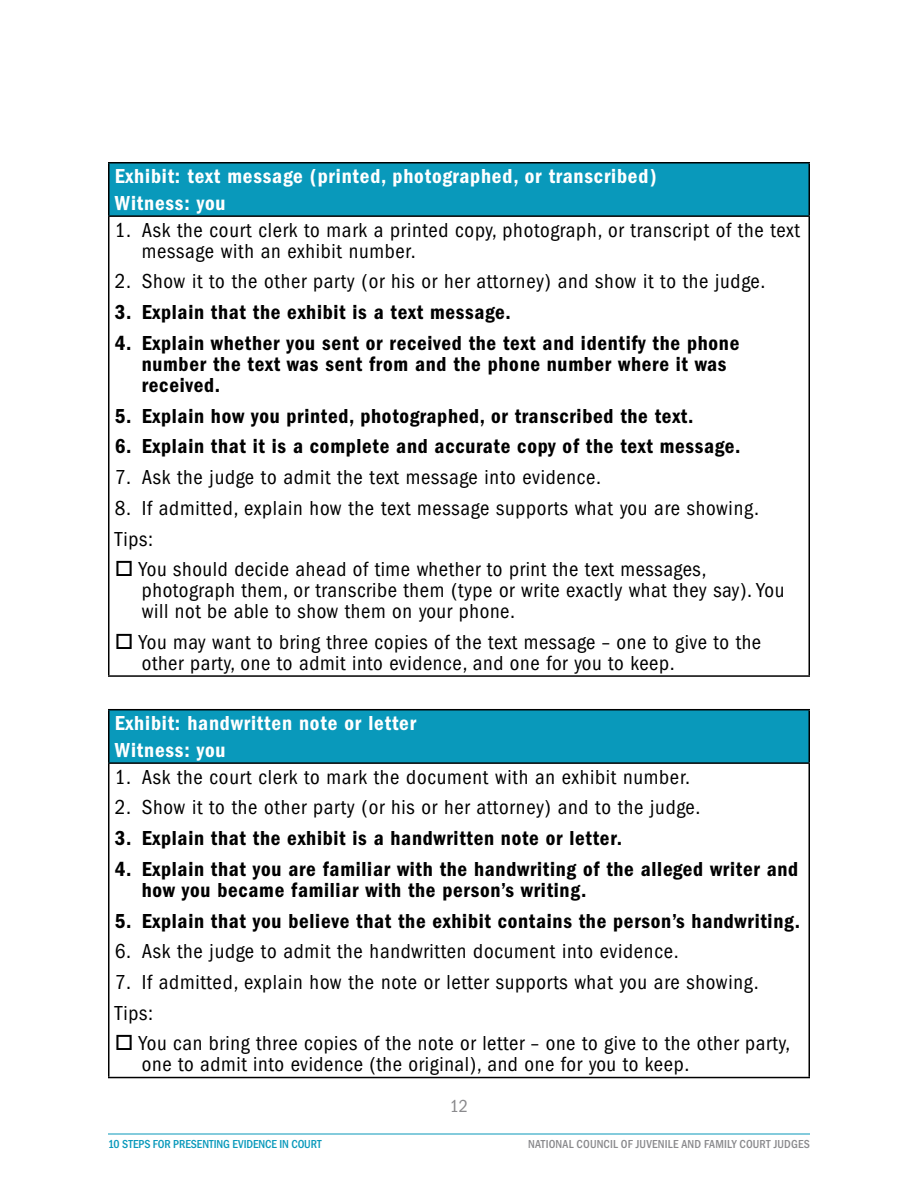
<style>
.page{position:relative;width:918px;height:1188px;background:#fff}
.page>*{position:absolute;margin:0;border:0;box-sizing:border-box;transform-origin:0 0}
.t1{font:condensed 21px/21px "ITC Franklin Gothic Std";letter-spacing:.035em;color:#000}
.t2{font:21px/21px "ITC Franklin Gothic Std Dm Cd";letter-spacing:.035em;color:#000}
.t3{font:21px/27px "ITC Franklin Gothic Std Dm Cd";letter-spacing:.04em;color:#fff}
.t4{font:condensed 18px "ITC Franklin Gothic Std";color:#8a8a8d}
.t5{font:500 condensed 12px "ITC Franklin Gothic Std";letter-spacing:.015em;color:#8a8a8d}
.t6{font:500 condensed 12px "ITC Franklin Gothic Std";letter-spacing:-.005em;color:#0999bb}
</style>
<div class="page">
<hr style="left:108px;top:1134px;width:702px;height:1px;background:#0999bb">
<div style="left:109px;top:710px;width:700px;height:53px;background:#0999bb"></div>
<hr style="left:108px;top:709px;width:702px;height:1px;background:#000">
<hr style="left:108px;top:710px;width:2px;height:52px;background:#000">
<hr style="left:808px;top:710px;width:2px;height:52px;background:#000">
<hr style="left:108px;top:762px;width:702px;height:2px;background:#000">
<hr style="left:108px;top:764px;width:2px;height:313px;background:#000">
<hr style="left:808px;top:764px;width:2px;height:313px;background:#000">
<hr style="left:108px;top:1077px;width:702px;height:1px;background:#000">
<div style="left:109px;top:163px;width:700px;height:53px;background:#0999bb"></div>
<hr style="left:108px;top:162px;width:702px;height:2px;background:#000">
<hr style="left:108px;top:163px;width:2px;height:52px;background:#000">
<hr style="left:808px;top:163px;width:2px;height:52px;background:#000">
<hr style="left:108px;top:215px;width:702px;height:2px;background:#000">
<hr style="left:108px;top:217px;width:2px;height:458px;background:#000">
<hr style="left:808px;top:217px;width:2px;height:458px;background:#000">
<hr style="left:108px;top:675px;width:702px;height:2px;background:#000">
<p class="t3" style="left:115px;top:163px;width:543px">Exhibit: text message (printed, photographed, or transcribed)<br>Witness: you</p>
<p class="t1" style="left:142px;top:219px;width:660px;text-indent:-27px">1. Ask the court clerk to mark a printed copy, photograph, or transcript of the text message with an exhibit number.</p>
<p class="t1" style="left:115px;top:271px;width:652px">2. Show it to the other party (or his or her attorney) and show it to the judge.</p>
<p class="t2" style="left:115px;top:302px;width:398px">3. Explain that the exhibit is a text message.</p>
<p class="t2" style="left:142px;top:332px;width:599px;text-indent:-27px">4. Explain whether you sent or received the text and identify the phone number the text was sent from and the phone number where it was received.</p>
<p class="t2" style="left:115px;top:405px;width:580px">5. Explain how you printed, photographed, or transcribed the text.</p>
<p class="t2" style="left:115px;top:436px;width:627px">6. Explain that it is a complete and accurate copy of the text message.</p>
<p class="t1" style="left:115px;top:467px;width:488px">7. Ask the judge to admit the text message into evidence.</p>
<p class="t1" style="left:115px;top:493px;width:646px;line-height:30.8px">8. If admitted, explain how the text message supports what you are showing.<br>Tips:</p>
<p class="t1" style="left:142px;top:559px;width:644px;text-indent:-27px">□ You should decide ahead of time whether to print the text messages, photograph them, or transcribe them (type or write exactly what they say). You will not be able to show them on your phone.</p>
<p class="t1" style="left:142px;top:632px;width:621px;text-indent:-27px">□ You may want to bring three copies of the text message – one to give to the other party, one to admit into evidence, and one for you to keep.</p>
<p class="t3" style="left:115px;top:710px;width:303px">Exhibit: handwritten note or letter<br>Witness: you</p>
<p class="t1" style="left:115px;top:766px;width:577px">1. Ask the court clerk to mark the document with an exhibit number.</p>
<p class="t1" style="left:115px;top:797px;width:587px">2. Show it to the other party (or his or her attorney) and to the judge.</p>
<p class="t2" style="left:115px;top:828px;width:509px">3. Explain that the exhibit is a handwritten note or letter.</p>
<p class="t2" style="left:142px;top:858px;width:658px;text-indent:-27px">4. Explain that you are familiar with the handwriting of the alleged writer and how you became familiar with the person’s writing.</p>
<p class="t2" style="left:115px;top:910px;width:687px">5. Explain that you believe that the exhibit contains the person’s handwriting.</p>
<p class="t1" style="left:115px;top:941px;width:565px">6. Ask the judge to admit the handwritten document into evidence.</p>
<p class="t1" style="left:115px;top:967px;width:646px;line-height:30.8px">7. If admitted, explain how the note or letter supports what you are showing.<br>Tips:</p>
<p class="t1" style="left:142px;top:1033px;width:650px;text-indent:-27px">□ You can bring three copies of the note or letter – one to give to the other party, one to admit into evidence (the original), and one for you to keep.</p>
<p class="t4" style="left:450px;top:1096px;width:20px">12</p>
<p class="t6" style="left:108px;top:1137px;width:215px">10 STEPS FOR PRESENTING EVIDENCE IN COURT</p>
<p class="t5" style="left:528px;top:1137px;width:283px">NATIONAL COUNCIL OF JUVENILE AND FAMILY COURT JUDGES</p>
</div>
